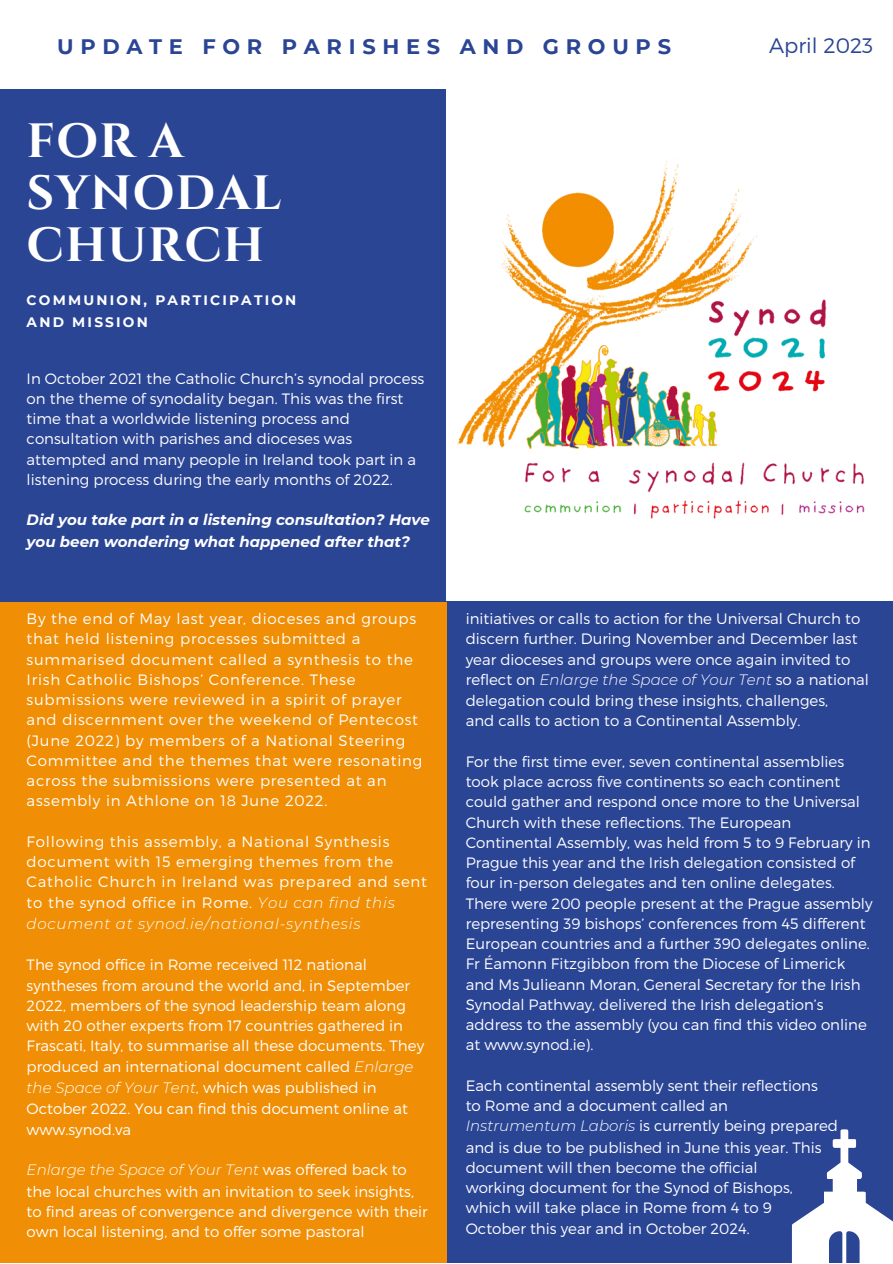
<style>
.page{position:relative;width:893px;height:1264px;background:#fff}
.page>*{position:absolute;margin:0;border:0;box-sizing:border-box;transform-origin:0 0}
.t1{font:700 48px/51.9px "Cinzel";letter-spacing:.02em;color:#fff}
.t2{font:700 21px "Montserrat";letter-spacing:.32em;color:#2b4595}
.t3{font:300 21px "Montserrat";color:#2b4595}
.t4{font:300 15px/20.2px "Montserrat";color:#fff}
.t5{font:300 15px/20.2px "Montserrat";letter-spacing:.05em;color:#fff}
.t6{font:italic 700 15px/21.3px "Montserrat";color:#fff}
.t7{font:700 13.8px/21.3px "Montserrat";letter-spacing:.16em;color:#fff}
.s1{font-style:italic}
</style>
<div class="page">
<div style="left:0;top:0;width:892px;height:1262px;background:#2b4595"></div>
<div style="left:0;top:602px;width:446px;height:660px;background:#f08e05"></div>
<div style="left:0;top:0;width:892px;height:89px;background:#fff"></div>
<svg style="left:791px;top:1129px;width:101px;height:133px"></svg>
<div style="left:446px;top:74px;width:446px;height:526px;background:#fff"></div>
<img style="left:457px;top:159px;width:408px;height:360px">
<h2 class="t2" style="left:57px;top:33px;width:615px">UPDATE FOR PARISHES AND GROUPS</h2>
<h1 class="t1" style="left:27px;top:116px;width:256px">FOR A<br>SYNODAL<br>CHURCH</h1>
<p class="t7" style="left:27px;top:290px;width:271px">COMMUNION, PARTICIPATION<br>AND MISSION</p>
<p class="t4" style="left:27px;top:367px;width:399px">In October 2021 the Catholic Church’s synodal process on the theme of synodality began. This was the first time that a worldwide listening process and consultation with parishes and dioceses was attempted and many people in Ireland took part in a listening process during the early months of 2022.</p>
<p class="t6" style="left:27px;top:509px;width:404px">Did you take part in a listening consultation? Have you been wondering what happened after that?</p>
<h2 class="t3" style="left:769px;top:32px;width:105px">April 2023</h2>
<p class="t5" style="left:27px;top:608px;width:397px">By the end of May last year, dioceses and groups that held listening processes submitted a summarised document called a synthesis to the Irish Catholic Bishops’ Conference. These submissions were reviewed in a spirit of prayer and discernment over the weekend of Pentecost (June 2022) by members of a National Steering Committee and the themes that were resonating across the submissions were presented at an assembly in Athlone on 18 June 2022.</p>
<p class="t5" style="left:27px;top:830px;width:402px">Following this assembly, a National Synthesis document with 15 emerging themes from the Catholic Church in Ireland was prepared and sent to the synod office in Rome. <span class="s1">You can find this document at synod.ie/national-synthesis</span></p>
<p class="t4" style="left:27px;top:954px;width:399px">The synod office in Rome received 112 national syntheses from around the world and, in September 2022, members of the synod leadership team along with 20 other experts from 17 countries gathered in Frascati, Italy, to summarise all these documents. They produced an international document called <span class="s1">Enlarge the Space of Your Tent</span>, which was published in October 2022. You can find this document online at www.synod.va</p>
<p class="t4" style="left:27px;top:1158px;width:402px"><span class="s1">Enlarge the Space of Your Tent</span> was offered back to the local churches with an invitation to seek insights, to find areas of convergence and divergence with their own local listening, and to offer some pastoral</p>
<p class="t4" style="left:465px;top:607px;width:404px">initiatives or calls to action for the Universal Church to discern further. During November and December last year dioceses and groups were once again invited to reflect on <span class="s1">Enlarge the Space of Your Tent</span> so a national delegation could bring these insights, challenges,<br>and calls to action to a Continental Assembly.</p>
<p class="t4" style="left:465px;top:750px;width:408px">For the first time ever, seven continental assemblies took place across five continents so each continent could gather and respond once more to the Universal Church with these reflections. The European Continental Assembly, was held from 5 to 9 February in Prague this year and the Irish delegation consisted of four in-person delegates and ten online delegates.<br>There were 200 people present at the Prague assembly representing 39 bishops’ conferences from 45 different European countries and a further 390 delegates online.<br>Fr Éamonn Fitzgibbon from the Diocese of Limerick and Ms Julieann Moran, General Secretary for the Irish Synodal Pathway, delivered the Irish delegation’s address to the assembly (you can find this video online at www.synod.ie).</p>
<p class="t4" style="left:465px;top:1074px;width:374px">Each continental assembly sent their reflections<br>to Rome and a document called an <span class="s1">Instrumentum Laboris</span> is currently being prepared and is due to be published in June this year. This document will then become the official<br>working document for the Synod of Bishops, which will take place in Rome from 4 to 9<br>October this year and in October 2024.</p>
</div>
